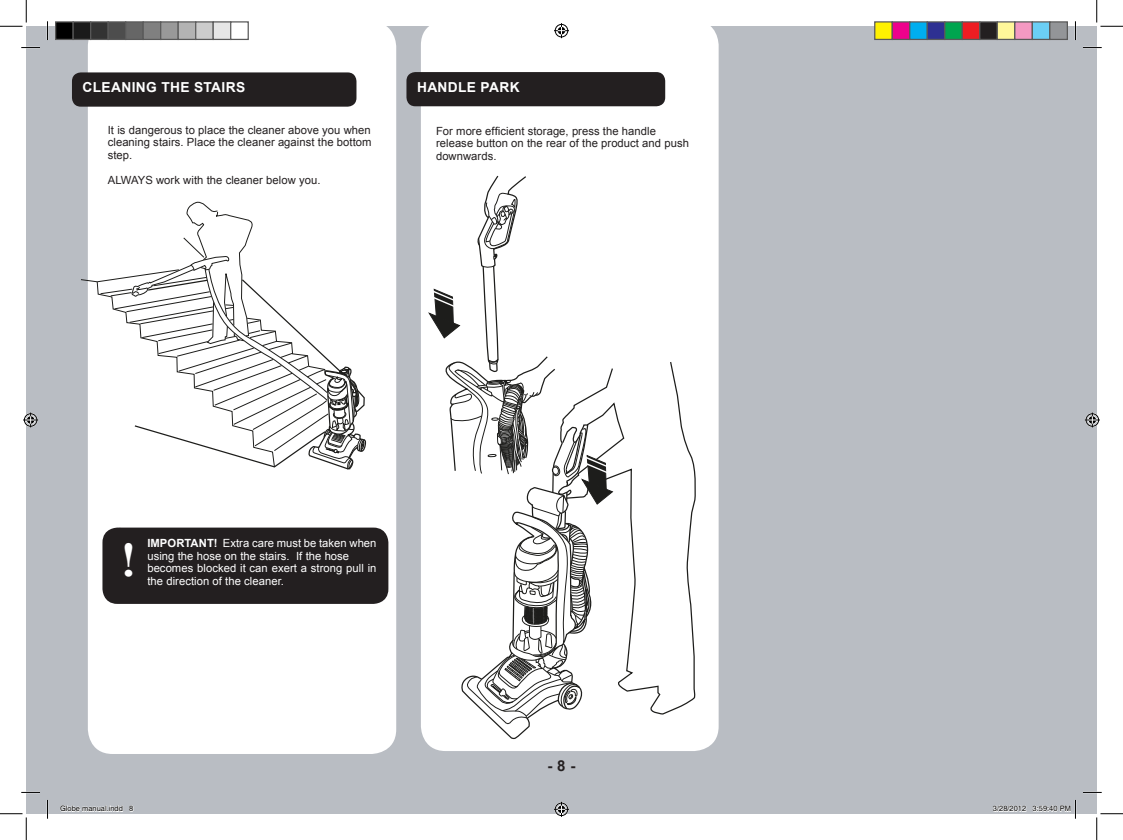
<style>
.page{position:relative;width:1123px;height:840px;background:#fff}
.page>*{position:absolute;margin:0;border:0;box-sizing:border-box;transform-origin:0 0}
.t1{font:700 45px "Century Schoolbook";color:#fff}
.t2{font:700 15px "Arial";color:#231f20}
.t3{font:700 13.75px "Arial";letter-spacing:.025em;color:#fff}
.t4{font:11.25px/12.5px "Arial";letter-spacing:.005em;color:#231f20;text-align:justify}
.t5{font:11.25px/12.5px "Arial";letter-spacing:.005em;color:#fff}
.t6{font:7.5px "Helvetica";color:#000}
.s1{font-weight:700}
</style>
<div class="page">
<div style="left:26px;top:26px;width:1070px;height:787px;background:#b9bdc3"></div>
<div style="left:88px;top:26px;width:308px;height:727px;background:#fff"></div>
<div style="left:72px;top:72px;width:284px;height:35px;background:#231f20;border-radius:9px"></div>
<div style="left:421px;top:26px;width:297px;height:724px;background:#fff"></div>
<div style="left:406px;top:72px;width:259px;height:34px;background:#231f20;border-radius:9px"></div>
<div style="left:102px;top:527px;width:286px;height:76px;background:#231f20;border-radius:15px"></div>
<svg style="left:81px;top:200px;width:285px;height:287px;background:#ededed"></svg>
<div style="left:625px;top:360px;width:72px;height:354px;background:#fff"></div>
<svg style="left:428px;top:175px;width:197px;height:567px;background:#eaeae9"></svg>
<svg style="left:21px;top:47px;width:19px;height:1px"></svg>
<svg style="left:1083px;top:47px;width:18px;height:1px"></svg>
<svg style="left:47px;top:21px;width:1px;height:19px"></svg>
<svg style="left:47px;top:800px;width:1px;height:18px"></svg>
<svg style="left:1074px;top:21px;width:2px;height:19px"></svg>
<svg style="left:0;top:0;width:27px;height:27px"></svg>
<svg style="left:0;top:813px;width:27px;height:26px"></svg>
<svg style="left:1096px;top:0;width:27px;height:27px"></svg>
<svg style="left:1096px;top:813px;width:27px;height:26px"></svg>
<svg style="left:554px;top:23px;width:15px;height:15px"></svg>
<svg style="left:554px;top:801px;width:15px;height:15px"></svg>
<svg style="left:23px;top:412px;width:15px;height:15px"></svg>
<svg style="left:1085px;top:412px;width:14px;height:15px"></svg>
<div style="left:56px;top:22px;width:17px;height:17px;background:#000"></div>
<div style="left:55px;top:21px;width:19px;height:19px;border:1px solid #595959"></div>
<div style="left:73px;top:22px;width:18px;height:17px;background:#1a1a1a"></div>
<div style="left:73px;top:21px;width:18px;height:19px;border:1px solid #595959"></div>
<div style="left:91px;top:22px;width:17px;height:17px;background:#333"></div>
<div style="left:90px;top:21px;width:19px;height:19px;border:1px solid #595959"></div>
<div style="left:108px;top:22px;width:18px;height:17px;background:#4d4d4d"></div>
<div style="left:108px;top:21px;width:18px;height:19px;border:1px solid #595959"></div>
<div style="left:126px;top:22px;width:17px;height:17px;background:#666"></div>
<div style="left:125px;top:21px;width:19px;height:19px;border:1px solid #595959"></div>
<div style="left:143px;top:22px;width:18px;height:17px;background:#808080"></div>
<div style="left:143px;top:21px;width:18px;height:19px;border:1px solid #595959"></div>
<div style="left:161px;top:22px;width:17px;height:17px;background:#999"></div>
<div style="left:160px;top:21px;width:19px;height:19px;border:1px solid #595959"></div>
<div style="left:178px;top:22px;width:18px;height:17px;background:#b3b3b3"></div>
<div style="left:178px;top:21px;width:18px;height:19px;border:1px solid #595959"></div>
<div style="left:196px;top:22px;width:17px;height:17px;background:#ccc"></div>
<div style="left:195px;top:21px;width:19px;height:19px;border:1px solid #595959"></div>
<div style="left:213px;top:22px;width:18px;height:17px;background:#e6e6e6"></div>
<div style="left:213px;top:21px;width:18px;height:19px;border:1px solid #595959"></div>
<div style="left:231px;top:22px;width:17px;height:17px;background:#fff"></div>
<div style="left:230px;top:21px;width:19px;height:19px;border:1px solid #595959"></div>
<div style="left:874px;top:22px;width:18px;height:17px;background:#fff101"></div>
<div style="left:874px;top:21px;width:19px;height:19px;border:1px solid #595959"></div>
<div style="left:892px;top:22px;width:17px;height:17px;background:#ed028c"></div>
<div style="left:891px;top:21px;width:19px;height:19px;border:1px solid #595959"></div>
<div style="left:909px;top:22px;width:18px;height:17px;background:#00aeef"></div>
<div style="left:909px;top:21px;width:19px;height:19px;border:1px solid #595959"></div>
<div style="left:927px;top:22px;width:17px;height:17px;background:#2e3092"></div>
<div style="left:926px;top:21px;width:19px;height:19px;border:1px solid #595959"></div>
<div style="left:944px;top:22px;width:18px;height:17px;background:#00a54f"></div>
<div style="left:944px;top:21px;width:19px;height:19px;border:1px solid #595959"></div>
<div style="left:962px;top:22px;width:17px;height:17px;background:#ee1d23"></div>
<div style="left:961px;top:21px;width:19px;height:19px;border:1px solid #595959"></div>
<div style="left:979px;top:22px;width:18px;height:17px;background:#231f20"></div>
<div style="left:979px;top:21px;width:19px;height:19px;border:1px solid #595959"></div>
<div style="left:997px;top:22px;width:17px;height:17px;background:#fff79a"></div>
<div style="left:996px;top:21px;width:19px;height:19px;border:1px solid #595959"></div>
<div style="left:1014px;top:22px;width:18px;height:17px;background:#f499c2"></div>
<div style="left:1014px;top:21px;width:19px;height:19px;border:1px solid #595959"></div>
<div style="left:1032px;top:22px;width:17px;height:17px;background:#6bcff6"></div>
<div style="left:1031px;top:21px;width:19px;height:19px;border:1px solid #595959"></div>
<div style="left:1049px;top:22px;width:18px;height:17px;background:#939598"></div>
<div style="left:1049px;top:21px;width:19px;height:19px;border:1px solid #595959"></div>
<svg style="left:60px;top:805px;width:63px;height:6px"></svg>
<svg style="left:129px;top:805px;width:5px;height:6px"></svg>
<svg style="left:992px;top:805px;width:34px;height:6px"></svg>
<svg style="left:1032px;top:800px;width:44px;height:18px"></svg>
<p class="t3" style="left:83px;top:78px;width:164px">CLEANING THE STAIRS</p>
<p class="t3" style="left:417px;top:78px;width:104px">HANDLE PARK</p>
<p class="t4" style="left:108px;top:124px;width:265px">It is dangerous to place the cleaner above you when cleaning stairs. Place the cleaner against the bottom step.</p>
<p class="t4" style="left:108px;top:174px;width:214px">ALWAYS work with the cleaner below you.</p>
<p class="t4" style="left:436px;top:124px;width:254px;text-align:left">For more efficient storage, press the handle release button on the rear of the product and push downwards.</p>
<p class="t1" style="left:122px;top:524px;width:15px">!</p>
<p class="t5" style="left:147px;top:536px;width:231px"><span class="s1">IMPORTANT!</span> Extra care must be taken when using the hose on the stairs. If the hose</p>
<p class="t5" style="left:147px;top:561px;width:231px">becomes blocked it can exert a strong pull in the direction of the cleaner.</p>
<p class="t2" style="left:547px;top:755px;width:30px">- 8 -</p>
<p class="t6" style="left:60px;top:803px;width:75px">Globe manual.indd 8</p>
<p class="t6" style="left:993px;top:803px;width:79px">3/28/2012 3:59:40 PM</p>
</div>
